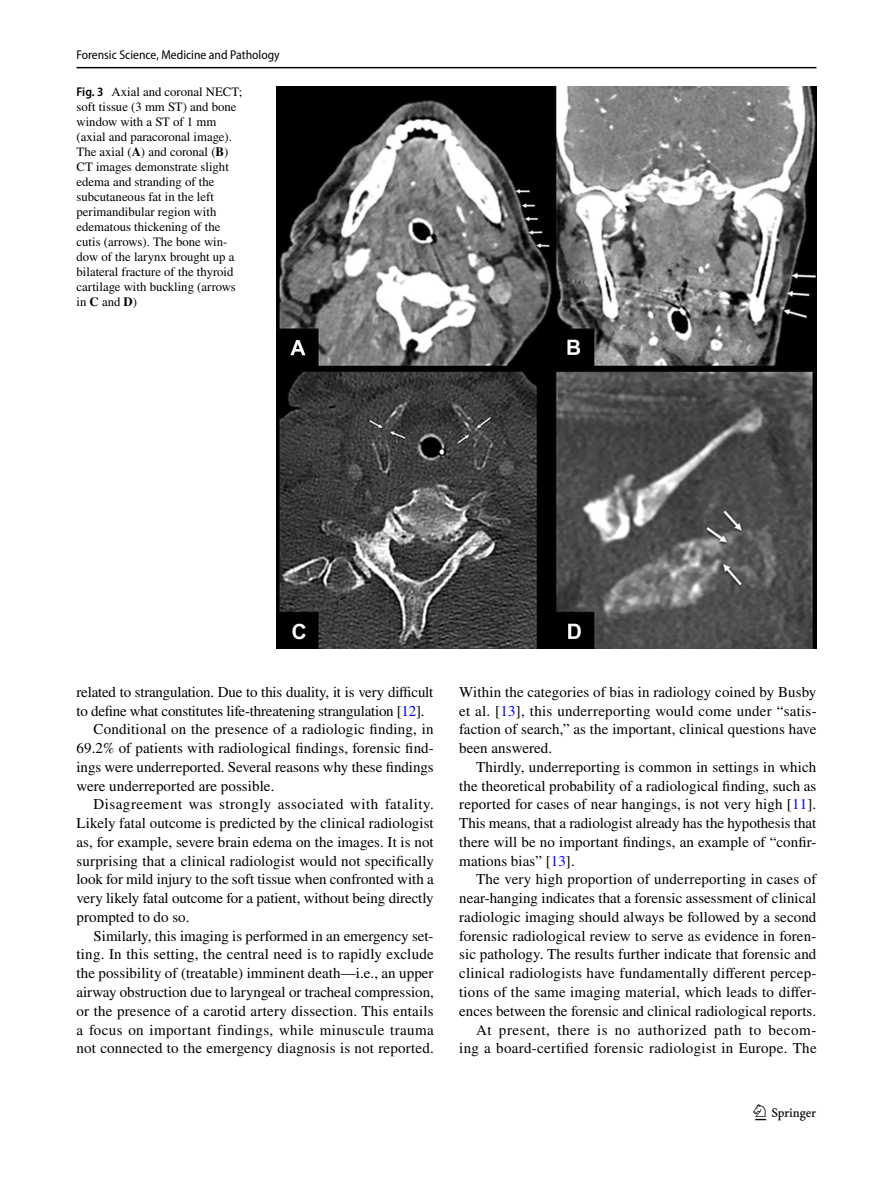
<style>
.page{position:relative;width:893px;height:1187px;background:#fff}
.page>*{position:absolute;margin:0;border:0;box-sizing:border-box;transform-origin:0 0}
.t1{font:22.5px "Springnew Regular 3";color:#000}
.t2{font:15px/18.8px "STIX";letter-spacing:.005em;color:#000;text-align:justify}
.t3{font:15px "STIX";letter-spacing:-.015em;color:#000}
.t4{font:15px "STIX";letter-spacing:.03em;color:#000}
.t5{font:15px "STIX";letter-spacing:.025em;color:#000}
.t6{font:12.75px/15px "STIX";color:#000}
.t7{font:semi-condensed 12.75px "Myriad Pro";color:#000}
.s1{font-family:"Myriad Pro";font-weight:600;font-stretch:semi-condensed}
.s2{font-weight:700}
.s3{color:#00f}
</style>
<div class="page">
<hr style="left:77px;top:67px;width:739px;height:1px;background:#000">
<img style="left:276px;top:87px;width:540px;height:561px">
<p class="t7" style="left:77px;top:48px;width:205px">Forensic Science, Medicine and Pathology</p>
<p class="t6" style="left:77px;top:85px;width:167px"><span class="s1">Fig. 3</span> Axial and coronal NECT; soft tissue (3 mm ST) and bone window with a ST of 1 mm (axial and paracoronal image).<br>The axial (<span class="s2">A</span>) and coronal (<span class="s2">B</span>)<br>CT images demonstrate slight edema and stranding of the subcutaneous fat in the left perimandibular region with edematous thickening of the cutis (arrows). The bone win&shy;dow of the larynx brought up a bilateral fracture of the thyroid cartilage with buckling (arrows in <span class="s2">C</span> and <span class="s2">D</span>)</p>
<p class="t3" style="left:77px;top:681px;width:358px">related to strangulation. Due to this duality, it is very difficult</p>
<p class="t3" style="left:77px;top:700px;width:350px">to define what constitutes life-threatening strangulation [<span class="s3">12</span>].</p>
<p class="t2" style="left:94px;top:721px;width:341px">Conditional on the presence of a radiologic finding, in</p>
<p class="t2" style="left:77px;top:739px;width:359px">69.2% of patients with radiological findings, forensic find-</p>
<p class="t2" style="left:77px;top:758px;width:359px">ings were underreported. Several reasons why these findings</p>
<p class="t2" style="left:77px;top:777px;width:199px">were underreported are possible.</p>
<p class="t4" style="left:94px;top:794px;width:342px">Disagreement was strongly associated with fatality.</p>
<p class="t2" style="left:77px;top:814px;width:359px">Likely fatal outcome is predicted by the clinical radiologist</p>
<p class="t2" style="left:77px;top:833px;width:359px">as, for example, severe brain edema on the images. It is not</p>
<p class="t2" style="left:77px;top:852px;width:359px">surprising that a clinical radiologist would not specifically</p>
<p class="t2" style="left:77px;top:871px;width:359px">look for mild injury to the soft tissue when confronted with a</p>
<p class="t2" style="left:77px;top:889px;width:359px">very likely fatal outcome for a patient, without being directly</p>
<p class="t2" style="left:77px;top:908px;width:115px">prompted to do so.</p>
<p class="t2" style="left:94px;top:927px;width:341px">Similarly, this imaging is performed in an emergency set-</p>
<p class="t2" style="left:77px;top:946px;width:359px">ting. In this setting, the central need is to rapidly exclude</p>
<p class="t2" style="left:77px;top:964px;width:359px">the possibility of (treatable) imminent death—i.e., an upper</p>
<p class="t2" style="left:77px;top:983px;width:359px">airway obstruction due to laryngeal or tracheal compression,</p>
<p class="t2" style="left:77px;top:1002px;width:359px">or the presence of a carotid artery dissection. This entails</p>
<p class="t5" style="left:77px;top:1019px;width:359px">a focus on important findings, while minuscule trauma</p>
<p class="t2" style="left:77px;top:1039px;width:359px">not connected to the emergency diagnosis is not reported.</p>
<p class="t2" style="left:459px;top:683px;width:359px">Within the categories of bias in radiology coined by Busby et al. [<span class="s3">13</span>], this underreporting would come under “satis&shy;faction of search,” as the important, clinical questions have been answered.</p>
<p class="t2" style="left:459px;top:758px;width:359px;text-indent:17px">Thirdly, underreporting is common in settings in which the theoretical probability of a radiological finding, such as reported for cases of near hangings, is not very high [<span class="s3">11</span>].<br>This means, that a radiologist already has the hypothesis that there will be no important findings, an example of “confir&shy;mations bias” [<span class="s3">13</span>].</p>
<p class="t2" style="left:459px;top:871px;width:359px;text-align:right">The very high proportion of underreporting in cases of near-hanging indicates that a forensic assessment of clinical radiologic imaging should always be followed by a second forensic radiological review to serve as evidence in foren&shy;sic pathology. The results further indicate that forensic and clinical radiologists have fundamentally different percep&shy;tions of the same imaging material, which leads to differ&shy;ences between the forensic and clinical radiological reports.<br>At present, there is no authorized path to becom&shy;ing a board-certified forensic radiologist in Europe. The</p>
<h1 class="t1" style="left:755px;top:1104px;width:62px">1 3</h1>
</div>
